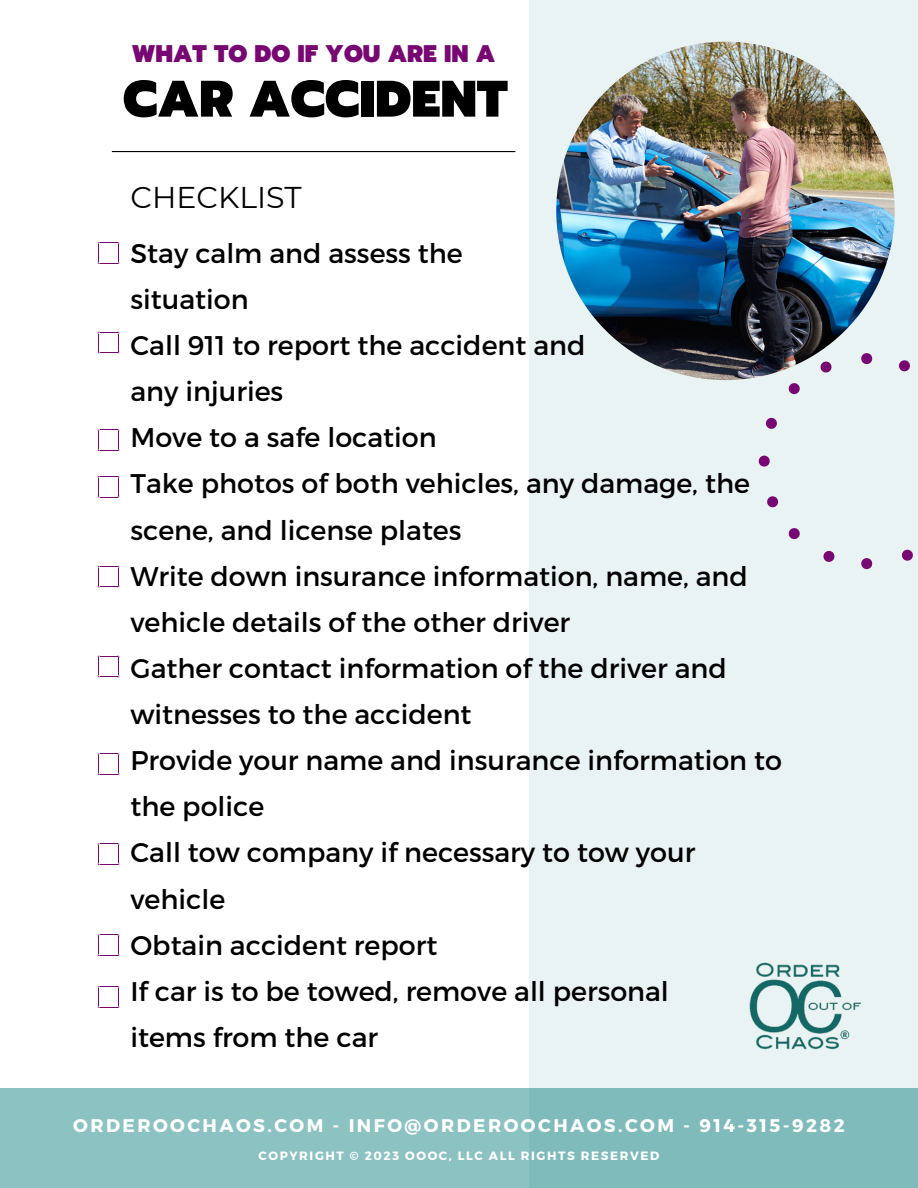
<style>
.page{position:relative;width:918px;height:1188px;background:#fff}
.page>*{position:absolute;margin:0;border:0;box-sizing:border-box;transform-origin:0 0}
.t1{font:900 51.3px "Prompt";color:#000}
.t2{font:30px "Montserrat";color:#000}
.t3{font:27px/46.2px "Montserrat";color:#000}
.t4{font:900 24px "Prompt";color:#770771}
.t5{font:700 18.3px "Montserrat";letter-spacing:.135em;color:#fff}
.t6{font:700 12px "Montserrat";letter-spacing:.135em;color:#fff}
</style>
<div class="page">
<div style="left:529px;top:0;width:389px;height:1188px;background:#e9f3f3"></div>
<img style="left:556px;top:42px;width:339px;height:338px;border-radius:50%">
<div style="left:0;top:1088px;width:918px;height:100px;background:#8cc2c1"></div>
<hr style="left:112px;top:151px;width:403px;height:1px;background:#000">
<svg style="left:759px;top:353px;width:154px;height:216px"></svg>
<svg style="left:98px;top:242px;width:22px;height:22px"></svg>
<svg style="left:98px;top:332px;width:22px;height:22px"></svg>
<svg style="left:98px;top:476px;width:22px;height:22px"></svg>
<svg style="left:98px;top:566px;width:22px;height:22px"></svg>
<svg style="left:98px;top:656px;width:22px;height:22px"></svg>
<svg style="left:98px;top:754px;width:22px;height:21px"></svg>
<svg style="left:98px;top:844px;width:22px;height:21px"></svg>
<svg style="left:98px;top:935px;width:22px;height:21px"></svg>
<img style="left:749px;top:962px;width:113px;height:88px">
<svg style="left:98px;top:430px;width:22px;height:21px"></svg>
<svg style="left:98px;top:986px;width:22px;height:22px"></svg>
<p class="t4" style="left:132px;top:35px;width:365px">WHAT TO DO IF YOU ARE IN A</p>
<p class="t1" style="left:123px;top:61px;width:386px">CAR ACCIDENT</p>
<p class="t2" style="left:130px;top:179px;width:173px">CHECKLIST</p>
<p class="t3" style="left:130px;top:229px;width:334px">Stay calm and assess the</p>
<p class="t3" style="left:130px;top:275px;width:120px">situation</p>
<p class="t3" style="left:130px;top:321px;width:457px">Call 911 to report the accident and</p>
<p class="t3" style="left:130px;top:367px;width:154px">any injuries</p>
<p class="t3" style="left:130px;top:413px;width:308px">Move to a safe location</p>
<p class="t3" style="left:130px;top:459px;width:621px">Take photos of both vehicles, any damage, the scene, and license plates</p>
<p class="t3" style="left:130px;top:552px;width:619px">Write down insurance information, name, and vehicle details of the other driver</p>
<p class="t3" style="left:130px;top:644px;width:598px">Gather contact information of the driver and witnesses to the accident</p>
<p class="t3" style="left:130px;top:736px;width:653px">Provide your name and insurance information to the police</p>
<p class="t3" style="left:130px;top:828px;width:566px">Call tow company if necessary to tow your vehicle</p>
<p class="t3" style="left:130px;top:921px;width:308px">Obtain accident report</p>
<p class="t3" style="left:130px;top:967px;width:540px">If car is to be towed, remove all personal</p>
<p class="t3" style="left:130px;top:1013px;width:249px">items from the car</p>
<p class="t5" style="left:73px;top:1113px;width:773px">ORDEROOCHAOS.COM - INFO@ORDEROOCHAOS.COM - 914-315-9282</p>
<p class="t6" style="left:259px;top:1148px;width:402px">COPYRIGHT © 2023 OOOC, LLC ALL RIGHTS RESERVED</p>
</div>
